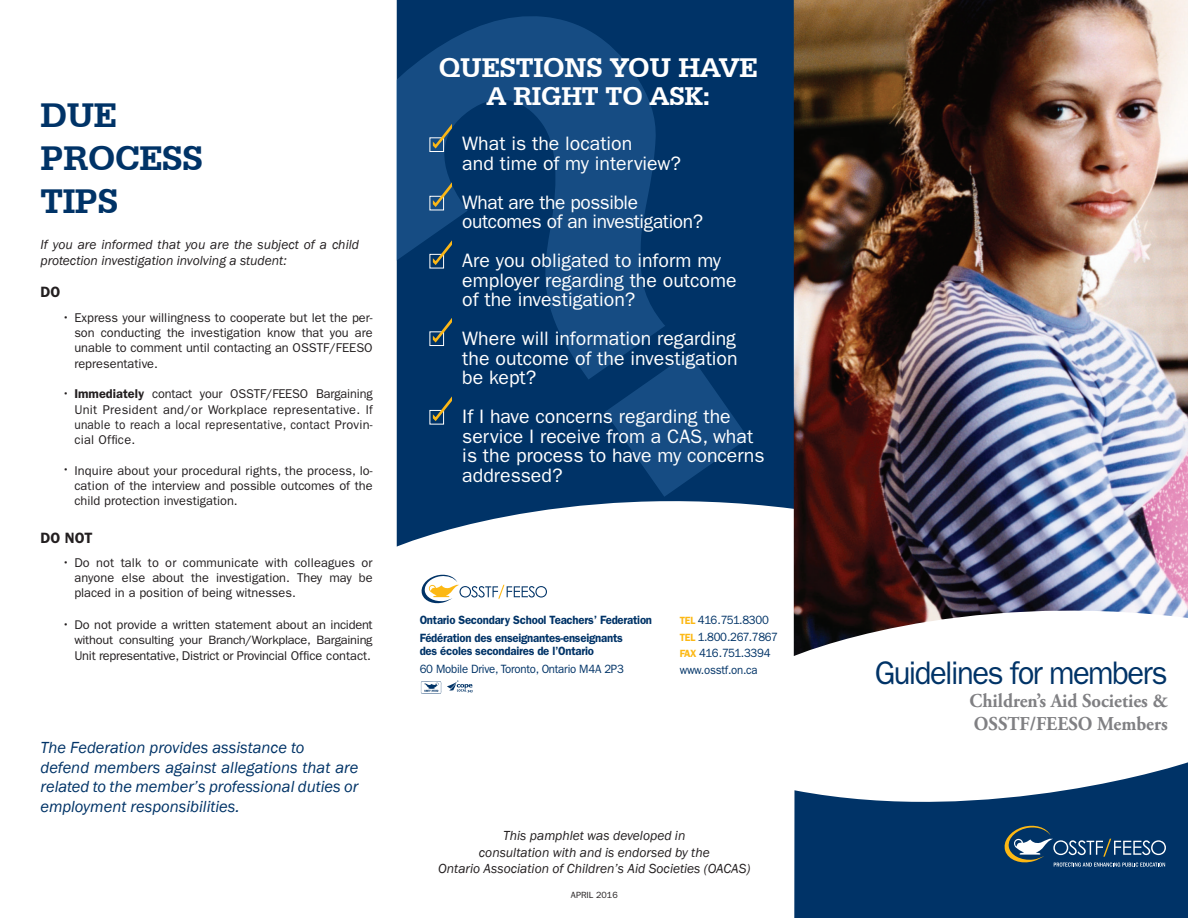
<style>
.page{position:relative;width:1188px;height:918px;background:#fff}
.page>*{position:absolute;margin:0;border:0;box-sizing:border-box;transform-origin:0 0}
.t1{font:700 36px "Serifa BT";letter-spacing:-.01em;color:#003367}
.t2{font:32.7px "ITC Franklin Gothic Std";letter-spacing:-.05em;color:#003367;scale:.95 1}
.t3{font:700 28.5px "Serifa BT";letter-spacing:-.01em;color:#fff}
.t4{font:700 27px "Serifa BT";letter-spacing:-.01em;color:#fff}
.t5{font:700 19.65px "Adobe Garamond Pro";color:#808083;scale:.95 1}
.t6{font:19.5px/19.5px "ITC Franklin Gothic Std";color:#fff;text-align:justify}
.t7{font:19.5px "ITC Franklin Gothic Std";letter-spacing:-.02em;color:#fff}
.t8{font:italic 16.5px/19.8px "Franklin Gothic";color:#003367;text-align:justify}
.t9{font:600 15px "ITC Franklin Gothic Std";color:#231f20}
.t10{font:italic 13.5px/16.2px "Franklin Gothic";color:#231f20}
.t11{font:12.75px/15.3px "ITC Franklin Gothic Std";color:#231f20;text-align:justify}
.t12{font:12.75px "ITC Franklin Gothic Std";letter-spacing:-.02em;color:#231f20}
.t13{font:12.6px "ITC Franklin Gothic Std";color:#231f20}
.t14{font:12.15px "ITC Franklin Gothic Std";letter-spacing:-.02em;color:#231f20;scale:1.05 1}
.t15{font:12px/16.5px "ITC Franklin Gothic Std";letter-spacing:-.02em;color:#003367;scale:.95 1}
.t16{font:600 12px/18px "ITC Franklin Gothic Std";letter-spacing:-.02em;color:#003367;scale:.95 1}
.t17{font:9px "ITC Franklin Gothic Std";color:#231f20}
.s1{font-size:13.5px}
.s2{font-weight:600}
.s3{font-weight:600;font-size:10.5px;color:#fcb814}
</style>
<div class="page">
<svg style="left:421px;top:681px;width:20px;height:13px"></svg>
<svg style="left:421px;top:574px;width:126px;height:30px"></svg>
<svg style="left:447px;top:680px;width:26px;height:12px"></svg>
<svg style="left:794px;top:762px;width:394px;height:156px;fill:#003367"></svg>
<svg style="left:1002px;top:824px;width:164px;height:43px;background:#2c5378"></svg>
<img style="left:794px;top:0;width:394px;height:656px">
<svg style="left:396px;top:0;width:447px;height:553px;background:#1c426a"></svg>
<p class="t1" style="left:40px;top:93px;width:78px">DUE</p>
<p class="t1" style="left:40px;top:136px;width:164px">PROCESS</p>
<p class="t1" style="left:40px;top:179px;width:79px">TIPS</p>
<p class="t10" style="left:40px;top:237px;width:320px">If you are informed that you are the subject of a child protection investigation involving a student:</p>
<p class="t9" style="left:40px;top:283px;width:21px">DO</p>
<p class="t11" style="left:74px;top:310px;width:300px;text-indent:-12px"><span class="s1">•</span> Express your willingness to cooperate but let the per&shy;son conducting the investigation know that you are unable to comment until contacting an OSSTF/FEESO representative.</p>
<p class="t11" style="left:74px;top:386px;width:300px;text-indent:-12px"><span class="s1">•</span> <span class="s2">Immediately</span> contact your OSSTF/FEESO Bargaining Unit President and/or Workplace representative. If unable to reach a local representative, contact Provin&shy;cial Office.</p>
<p class="t11" style="left:74px;top:463px;width:300px;text-indent:-12px"><span class="s1">•</span> Inquire about your procedural rights, the process, lo&shy;cation of the interview and possible outcomes of the child protection investigation.</p>
<p class="t9" style="left:40px;top:529px;width:54px">DO NOT</p>
<p class="t11" style="left:74px;top:555px;width:300px;text-indent:-12px"><span class="s1">•</span> Do not talk to or communicate with colleagues or anyone else about the investigation. They may be placed in a position of being witnesses.</p>
<p class="t13" style="left:62px;top:617px;width:312px"><span class="s1">•</span> Do not provide a written statement about an incident</p>
<p class="t14" style="left:74px;top:633px;width:286px">without consulting your Branch/Workplace, Bargaining</p>
<p class="t12" style="left:74px;top:649px;width:298px">Unit representative, District or Provincial Office contact.</p>
<p class="t8" style="left:40px;top:738px;width:265px">The Federation provides assistance to</p>
<p class="t8" style="left:40px;top:758px;width:319px">defend members against allegations that are related to the member’s professional duties or employment responsibilities.</p>
<p class="t3" style="left:439px;top:50px;width:320px">QUESTIONS YOU HAVE</p>
<p class="t4" style="left:487px;top:80px;width:225px">A RIGHT TO ASK:</p>
<p class="t6" style="left:462px;top:134px;width:172px">What is the location</p>
<p class="t6" style="left:462px;top:153px;width:220px">and time of my interview?</p>
<p class="t7" style="left:462px;top:191px;width:177px">What are the possible</p>
<p class="t7" style="left:462px;top:210px;width:242px">outcomes of an investigation?</p>
<p class="t6" style="left:462px;top:251px;width:260px">Are you obligated to inform my</p>
<p class="t6" style="left:462px;top:270px;width:276px">employer regarding the outcome</p>
<p class="t6" style="left:462px;top:290px;width:175px">of the investigation?</p>
<p class="t6" style="left:462px;top:329px;width:277px">Where will information regarding the outcome of the investigation be kept?</p>
<p class="t6" style="left:462px;top:407px;width:304px;text-align:left">If I have concerns regarding the service I receive from a CAS, what is the process to have my concerns addressed?</p>
<p class="t16" style="left:420px;top:611px;width:246px">Ontario Secondary School Teachers’ Federation<br>Fédération des enseignantes-enseignants</p>
<p class="t15" style="left:420px;top:642px;width:217px;line-height:18px"><span class="s2">des écoles secondaires de l’Ontario<br></span>60 Mobile Drive, Toronto, Ontario M4A 2P3</p>
<p class="t15" style="left:680px;top:612px;width:105px"><span class="s3">TEL</span> 416.751.8300<br><span class="s3">TEL</span> 1.800.267.7867<br><span class="s3">FAX</span> 416.751.3394 www.osstf.on.ca</p>
<p class="t10" style="left:503px;top:828px;width:184px">This pamphlet was developed in</p>
<p class="t10" style="left:479px;top:844px;width:232px">consultation with and is endorsed by the</p>
<p class="t10" style="left:438px;top:861px;width:314px">Ontario Association of Children’s Aid Societies (OACAS)</p>
<p class="t17" style="left:571px;top:889px;width:48px">APRIL 2016</p>
<p class="t2" style="left:875px;top:655px;width:310px">Guidelines for members</p>
<p class="t5" style="left:970px;top:689px;width:210px">Children’s Aid Societies &amp;</p>
<p class="t5" style="left:974px;top:712px;width:206px">OSSTF/FEESO Members</p>
</div>
